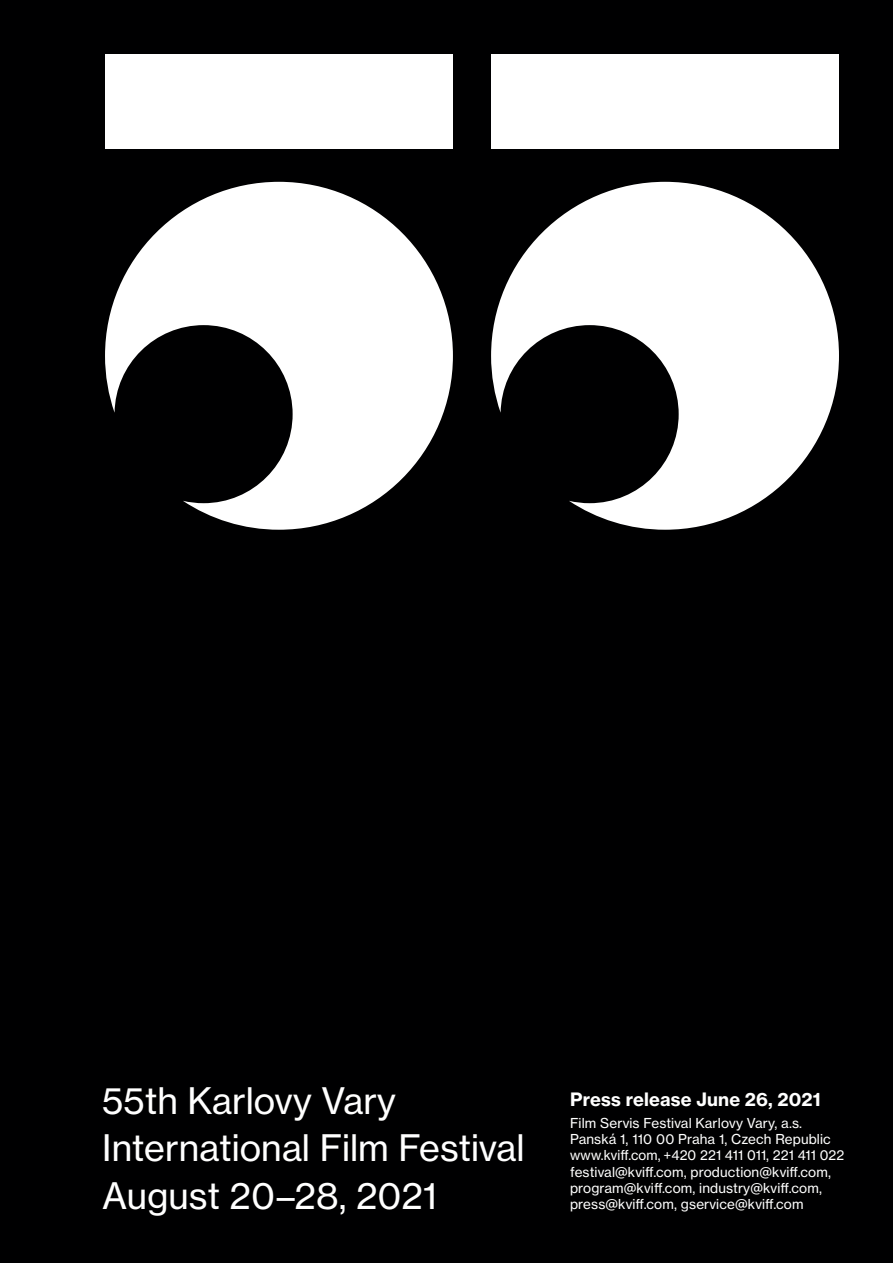
<style>
.page{position:relative;width:893px;height:1263px;background:#000001}
.page>*{position:absolute;margin:0;border:0;box-sizing:border-box;transform-origin:0 0}
.t1{font:36px/47.5px "N Haas Grotesk TX Pro 55 Rg";color:#fff}
.t2{font:18.15px "N Haas Grotesk TX Pro 75 Bd";letter-spacing:.01em;color:#fff}
.t3{font:13.5px/16.2px "N Haas Grotesk TX Pro 55 Rg";letter-spacing:.01em;color:#fff}
</style>
<div class="page">
<svg style="left:105px;top:182px;width:348px;height:348px;fill:#fff"></svg>
<div style="left:105px;top:54px;width:348px;height:94px;background:#fff"></div>
<svg style="left:491px;top:182px;width:348px;height:348px;fill:#fff"></svg>
<div style="left:491px;top:54px;width:348px;height:94px;background:#fff"></div>
<p class="t1" style="left:102px;top:1077px;width:424px">55th Karlovy Vary<br>International Film Festival<br>August 20–28, 2021</p>
<p class="t2" style="left:570px;top:1088px;width:252px">Press release June 26, 2021</p>
<p class="t3" style="left:570px;top:1115px;width:276px">Film Servis Festival Karlovy Vary, a.s.<br>Panská 1, 110 00 Praha 1, Czech Republic www.kviff.com, +420 221 411 011, 221 411 022 festival@kviff.com, production@kviff.com, program@kviff.com, industry@kviff.com, press@kviff.com, gservice@kviff.com</p>
</div>
